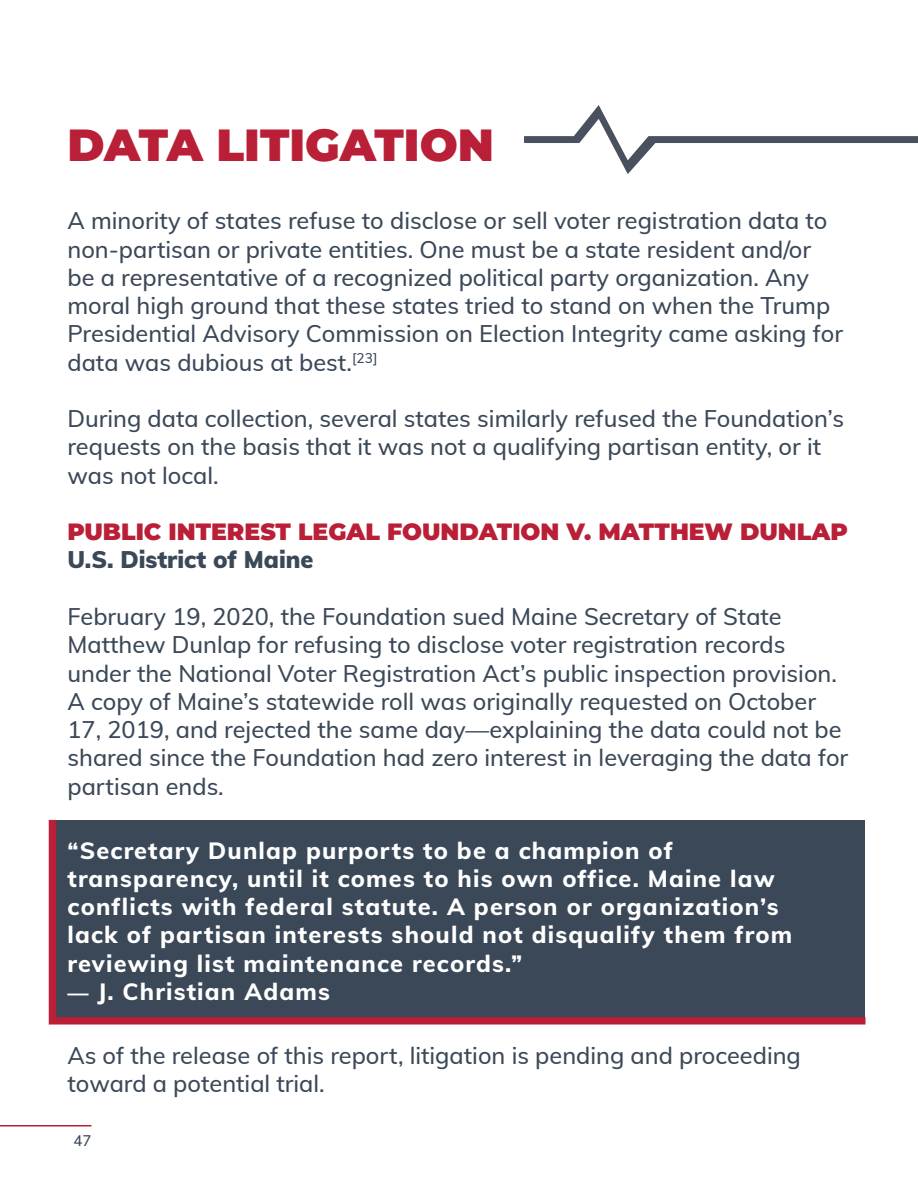
<style>
.page{position:relative;width:918px;height:1188px;background:#fff}
.page>*{position:absolute;margin:0;border:0;box-sizing:border-box;transform-origin:0 0}
.t1{font:900 45px "Montserrat";color:#b91f36}
.t2{font:500 23.55px/28.2px "Mulish";color:#3b4858}
.t3{font:800 23.55px/28.2px "Mulish";letter-spacing:.05em;color:#fff}
.t4{font:900 23.55px "Montserrat";color:#b91f36}
.t5{font:900 23.55px "Mulish";color:#3b4858}
.t6{font:500 15px "Mulish";color:#3b4858}
.s1{font-size:21px}
</style>
<div class="page">
<div style="left:48px;top:819px;width:818px;height:206px;background:#3b4858"></div>
<svg style="left:524px;top:105px;width:394px;height:69px"></svg>
<hr style="left:0;top:1125px;width:92px;height:1px;background:#b91f36">
<h1 class="t1" style="left:68px;top:112px;width:428px">DATA LITIGATION</h1>
<p class="t2" style="left:68px;top:206px;width:777px">A minority of states refuse to disclose or sell voter registration data to non-partisan or private entities. One must be a state resident and/or be a representative of a recognized political party organization. Any moral high ground that these states tried to stand on when the Trump Presidential Advisory Commission on Election Integrity came asking for data was dubious at best.<sup>[23]</sup></p>
<p class="t2" style="left:68px;top:403px;width:778px">During data collection, several states similarly refused the Foundation’s requests on the basis that it was not a qualifying partisan entity, or it was not local.</p>
<p class="t4" style="left:68px;top:514px;width:782px">PUBLIC INTEREST LEGAL FOUNDATION V. MATTHEW DUNLAP</p>
<p class="t5" style="left:68px;top:543px;width:248px">U.S. District of Maine</p>
<p class="t2" style="left:68px;top:601px;width:782px">February 19, 2020, the Foundation sued Maine Secretary of State Matthew Dunlap for refusing to disclose voter registration records under the National Voter Registration Act’s public inspection provision.<br>A copy of Maine’s statewide roll was originally requested on October 17, 2019, and rejected the same day—explaining the data could not be shared since the Foundation had zero interest in leveraging the data for partisan ends.</p>
<p class="t3" style="left:68px;top:835px;width:726px">“Secretary Dunlap purports to be a champion of transparency, until it comes to his own office. Maine law conflicts with federal statute. A person or organization’s lack of partisan interests should not disqualify them from reviewing list maintenance records.”</p>
<p class="t3" style="left:68px;top:976px;width:264px"><span class="s1">—</span> J. Christian Adams</p>
<p class="t2" style="left:68px;top:1040px;width:735px">As of the release of this report, litigation is pending and proceeding toward a potential trial.</p>
<p class="t6" style="left:74px;top:1130px;width:19px">47</p>
</div>
